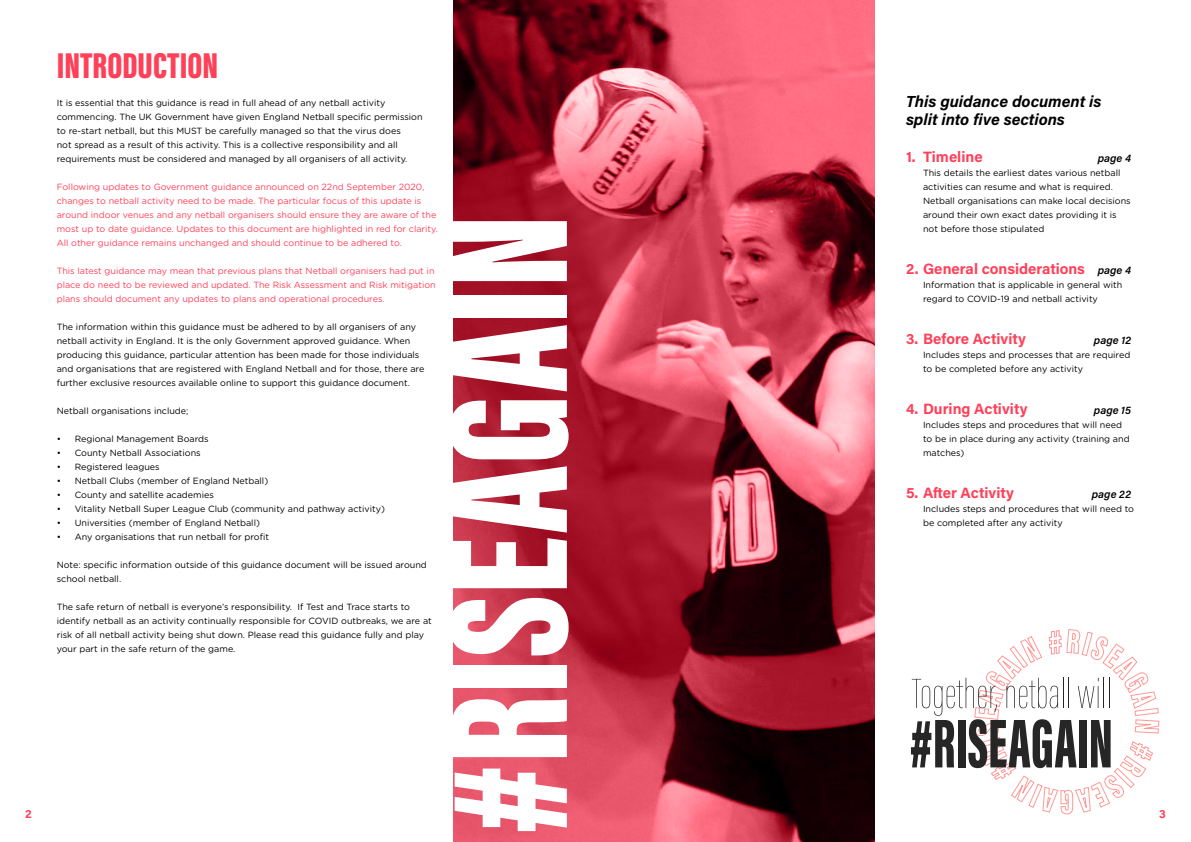
<style>
.page{position:relative;width:1191px;height:842px;background:#fff}
.page>*{position:absolute;margin:0;border:0;box-sizing:border-box;transform-origin:0 0}
.t1{font:173.2px "Acumin Variable Concept";letter-spacing:-.23em;color:#fff}
.t2{font:37px "Acumin Variable Concept";letter-spacing:-.285em;color:#ff4059}
.t3{font:16px/18px "Acumin Variable Concept";letter-spacing:.045em;color:#000}
.t4{font:15px "Acumin Variable Concept";letter-spacing:.06em;color:#ff4059}
.t5{font:12px "Acumin Variable Concept";color:#ff4059}
.t6{font:11px "Acumin Variable Concept";letter-spacing:.035em;color:#000}
.t7{font:9px/14px "Gotham Rounded";color:#000}
.t8{font:9px/14px "Gotham Rounded";color:#ff4059}
.s1{font-size:11px;color:#000}
</style>
<div class="page">
<img style="left:454px;top:0;width:420px;height:842px">
<svg style="left:911px;top:629px;width:248px;height:185px"></svg>
<h2 class="t2" style="left:57px;top:40px;width:174px">INTRODUCTION</h2>
<p class="t7" style="left:57px;top:95px;width:367px">It is essential that this guidance is read in full ahead of any netball activity commencing. The UK Government have given England Netball specific permission to re-start netball, but this MUST be carefully managed so that the virus does<br>not spread as a result of this activity. This is a collective responsibility and all requirements must be considered and managed by all organisers of all activity.</p>
<p class="t8" style="left:57px;top:179px;width:383px">Following updates to Government guidance announced on 22nd September 2020, changes to netball activity need to be made. The particular focus of this update is around indoor venues and any netball organisers should ensure they are aware of the most up to date guidance. Updates to this document are highlighted in red for clarity.<br>All other guidance remains unchanged and should continue to be adhered to.</p>
<p class="t8" style="left:57px;top:263px;width:380px">This latest guidance may mean that previous plans that Netball organisers had put in place do need to be reviewed and updated. The Risk Assessment and Risk mitigation plans should document any updates to plans and operational procedures.</p>
<p class="t7" style="left:57px;top:319px;width:369px">The information within this guidance must be adhered to by all organisers of any netball activity in England. It is the only Government approved guidance. When producing this guidance, particular attention has been made for those individuals and organisations that are registered with England Netball and for those, there are further exclusive resources available online to support this guidance document.</p>
<p class="t7" style="left:57px;top:403px;width:133px">Netball organisations include;</p>
<p class="t7" style="left:57px;top:431px;width:154px">• Regional Management Boards</p>
<p class="t7" style="left:57px;top:445px;width:146px">• County Netball Associations</p>
<p class="t7" style="left:57px;top:459px;width:104px">• Registered leagues</p>
<p class="t7" style="left:57px;top:473px;width:213px">• Netball Clubs (member of England Netball)</p>
<p class="t7" style="left:57px;top:487px;width:159px">• County and satellite academies</p>
<p class="t7" style="left:57px;top:501px;width:330px">• Vitality Netball Super League Club (community and pathway activity)</p>
<p class="t7" style="left:57px;top:515px;width:205px">• Universities (member of England Netball)</p>
<p class="t7" style="left:57px;top:529px;width:214px">• Any organisations that run netball for profit</p>
<p class="t7" style="left:57px;top:557px;width:372px">Note: specific information outside of this guidance document will be issued around school netball.</p>
<p class="t7" style="left:57px;top:599px;width:376px">The safe return of netball is everyone’s responsibility. If Test and Trace starts to identify netball as an activity continually responsible for COVID outbreaks, we are at risk of all netball activity being shut down. Please read this guidance fully and play your part in the safe return of the game.</p>
<h3 class="t3" style="left:906px;top:92px;width:196px">This guidance document is split into five sections</h3>
<h3 class="t4" style="left:906px;top:146px;width:77px">1. Timeline</h3>
<p class="t6" style="left:1097px;top:151px;width:35px">page 4</p>
<p class="t7" style="left:923px;top:165px;width:209px">This details the earliest dates various netball activities can resume and what is required.<br>Netball organisations can make local decisions around their own exact dates providing it is not before those stipulated</p>
<h3 class="t4" style="left:906px;top:258px;width:226px">2. General considerations <span class="s1">page 4</span></h3>
<p class="t7" style="left:923px;top:277px;width:201px">Information that is applicable in general with regard to COVID-19 and netball activity</p>
<h3 class="t4" style="left:906px;top:328px;width:120px">3. Before Activity</h3>
<p class="t6" style="left:1093px;top:333px;width:39px">page 12</p>
<p class="t7" style="left:923px;top:347px;width:209px">Includes steps and processes that are required to be completed before any activity</p>
<h3 class="t4" style="left:906px;top:398px;width:122px">4. During Activity</h3>
<p class="t6" style="left:1093px;top:403px;width:39px">page 15</p>
<p class="t7" style="left:923px;top:417px;width:208px">Includes steps and procedures that will need to be in place during any activity (training and matches)</p>
<h3 class="t4" style="left:906px;top:482px;width:108px">5. After Activity</h3>
<p class="t6" style="left:1091px;top:487px;width:41px">page 22</p>
<p class="t7" style="left:923px;top:501px;width:212px">Includes steps and procedures that will need to be completed after any activity</p>
<h1 class="t1" style="left:387px;top:835px;width:676px;rotate:-90deg">#RISEAGAIN</h1>
<h3 class="t5" style="left:25px;top:806px;width:8px">2</h3>
<h3 class="t5" style="left:1159px;top:806px;width:8px">3</h3>
</div>
